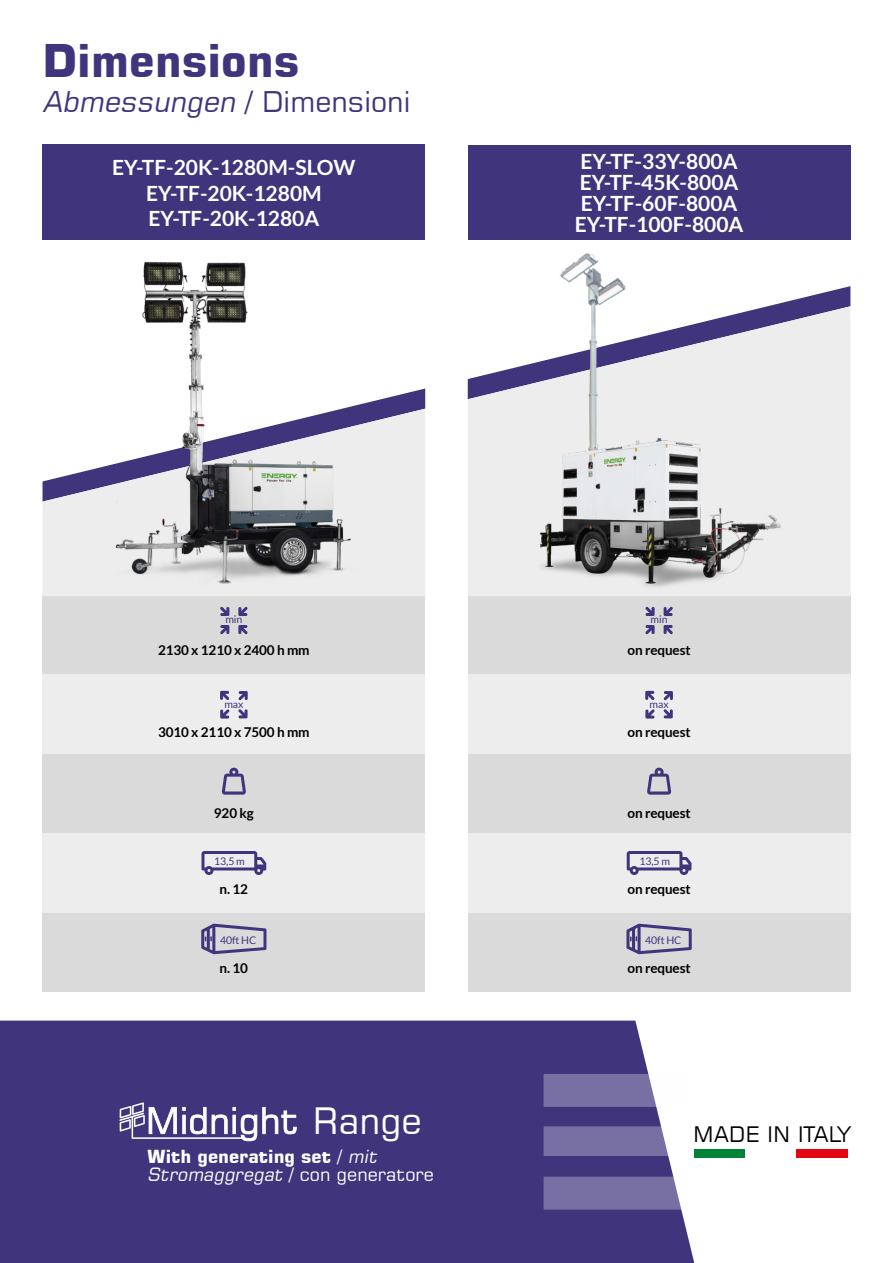
<style>
.page{position:relative;width:893px;height:1263px;background:#fff}
.page>*{position:absolute;margin:0;border:0;box-sizing:border-box;transform-origin:0 0}
.t1{font:700 45px "Square 721 BT";color:#40357d}
.t2{font:36.3px "Square 721 BT";color:#fff}
.t3{font:italic 28.5px "Square 721 BT";color:#40357d}
.t4{font:21.3px "Square 721 BT";letter-spacing:.02em;color:#000}
.t5{font:700 21px/21px "Lato";color:#fff;text-align:center}
.t6{font:700 18px/18px "Square 721 BT";color:#fff}
.t7{font:700 13.5px "Lato";letter-spacing:-.01em;color:#000}
.t8{font:10.5px "Lato";letter-spacing:-.01em;color:#40357d}
.s1{font-style:normal}
.s2{font-weight:400}
.s3{font-weight:400;font-style:italic}
</style>
<div class="page">
<div style="left:0;top:1020px;width:694px;height:243px;background:#40357d"></div>
<div style="left:694px;top:1149px;width:51px;height:9px;background:#008237"></div>
<div style="left:796px;top:1149px;width:51px;height:9px;background:#e30613"></div>
<svg style="left:544px;top:1074px;width:144px;height:135px;background:#7e76a7"></svg>
<div style="left:43px;top:145px;width:382px;height:95px;background:#40357d"></div>
<div style="left:468px;top:145px;width:382px;height:95px;background:#40357d"></div>
<div style="left:43px;top:596px;width:382px;height:79px;background:#dadada"></div>
<div style="left:43px;top:912px;width:382px;height:79px;background:#dadada"></div>
<div style="left:43px;top:754px;width:382px;height:79px;background:#dadada"></div>
<div style="left:43px;top:675px;width:382px;height:79px;background:#ededed"></div>
<div style="left:43px;top:833px;width:382px;height:79px;background:#ededed"></div>
<svg style="left:367px;top:388px;width:58px;height:21px"></svg>
<svg style="left:784px;top:286px;width:66px;height:20px"></svg>
<div style="left:468px;top:596px;width:382px;height:79px;background:#dadada"></div>
<div style="left:468px;top:912px;width:382px;height:79px;background:#dadada"></div>
<div style="left:468px;top:754px;width:382px;height:79px;background:#dadada"></div>
<div style="left:468px;top:675px;width:382px;height:79px;background:#ededed"></div>
<div style="left:468px;top:833px;width:382px;height:79px;background:#ededed"></div>
<svg style="left:43px;top:409px;width:382px;height:187px;fill:#ededed"></svg>
<svg style="left:468px;top:306px;width:382px;height:290px;background:#e6e6e9"></svg>
<svg style="left:222px;top:768px;width:24px;height:27px"></svg>
<svg style="left:201px;top:851px;width:65px;height:24px"></svg>
<svg style="left:220px;top:607px;width:27px;height:27px"></svg>
<svg style="left:220px;top:691px;width:9px;height:9px"></svg>
<svg style="left:220px;top:709px;width:9px;height:9px"></svg>
<svg style="left:238px;top:709px;width:10px;height:9px"></svg>
<svg style="left:239px;top:691px;width:9px;height:9px"></svg>
<svg style="left:201px;top:924px;width:65px;height:30px"></svg>
<svg style="left:647px;top:768px;width:24px;height:27px"></svg>
<svg style="left:627px;top:851px;width:64px;height:24px"></svg>
<svg style="left:645px;top:607px;width:28px;height:27px"></svg>
<svg style="left:645px;top:691px;width:9px;height:9px"></svg>
<svg style="left:645px;top:709px;width:9px;height:9px"></svg>
<svg style="left:664px;top:709px;width:9px;height:9px"></svg>
<svg style="left:664px;top:691px;width:9px;height:9px"></svg>
<svg style="left:626px;top:924px;width:66px;height:30px"></svg>
<img style="left:101px;top:261px;width:266px;height:335px">
<img style="left:534px;top:253px;width:250px;height:339px">
<svg style="left:119px;top:1102px;width:178px;height:39px"></svg>
<h1 class="t1" style="left:43px;top:33px;width:258px">Dimensions</h1>
<h3 class="t3" style="left:43px;top:84px;width:369px">Abmessungen <span class="s1">/ D i m e n s i o n i</span></h3>
<p class="t5" style="left:112px;top:155px;width:245px;line-height:25.2px">EY-TF-20K-1280M-SLOW<br>EY-TF-20K-1280M<br>EY-TF-20K-1280A</p>
<p class="t5" style="left:575px;top:150px;width:170px;text-align:left">EY-TF-33Y-800A<br>EY-TF-45K-800A<br>EY-TF-60F-800A<br>EY-TF-100F-800A</p>
<p class="t8" style="left:225px;top:613px;width:18px">min</p>
<p class="t8" style="left:651px;top:613px;width:18px">min</p>
<p class="t7" style="left:158px;top:642px;width:153px">2130 x 1210 x 2400 h mm</p>
<p class="t7" style="left:627px;top:642px;width:65px">on request</p>
<p class="t8" style="left:224px;top:698px;width:21px">max</p>
<p class="t8" style="left:650px;top:698px;width:21px">max</p>
<p class="t7" style="left:158px;top:724px;width:153px">3010 x 2110 x 7500 h mm</p>
<p class="t7" style="left:627px;top:724px;width:65px">on request</p>
<p class="t7" style="left:214px;top:805px;width:41px">920 kg</p>
<p class="t7" style="left:627px;top:805px;width:65px">on request</p>
<p class="t8" style="left:214px;top:855px;width:32px">13,5 m</p>
<p class="t8" style="left:639px;top:855px;width:32px">13,5 m</p>
<p class="t7" style="left:220px;top:881px;width:30px">n. 12</p>
<p class="t7" style="left:627px;top:881px;width:65px">on request</p>
<p class="t8" style="left:220px;top:934px;width:38px">40ft HC</p>
<p class="t8" style="left:645px;top:934px;width:38px">40ft HC</p>
<p class="t7" style="left:220px;top:960px;width:30px">n. 10</p>
<p class="t7" style="left:627px;top:960px;width:65px">on request</p>
<h2 class="t2" style="left:313px;top:1098px;width:111px">Range</h2>
<p class="t6" style="left:147px;top:1147px;width:289px">With generating set <span class="s2">/</span> <span class="s3">mit<br>Stromaggregat</span> <span class="s2">/ c o n g e n e ra t o re</span></p>
<p class="t4" style="left:694px;top:1120px;width:158px">MADE IN ITALY</p>
</div>
